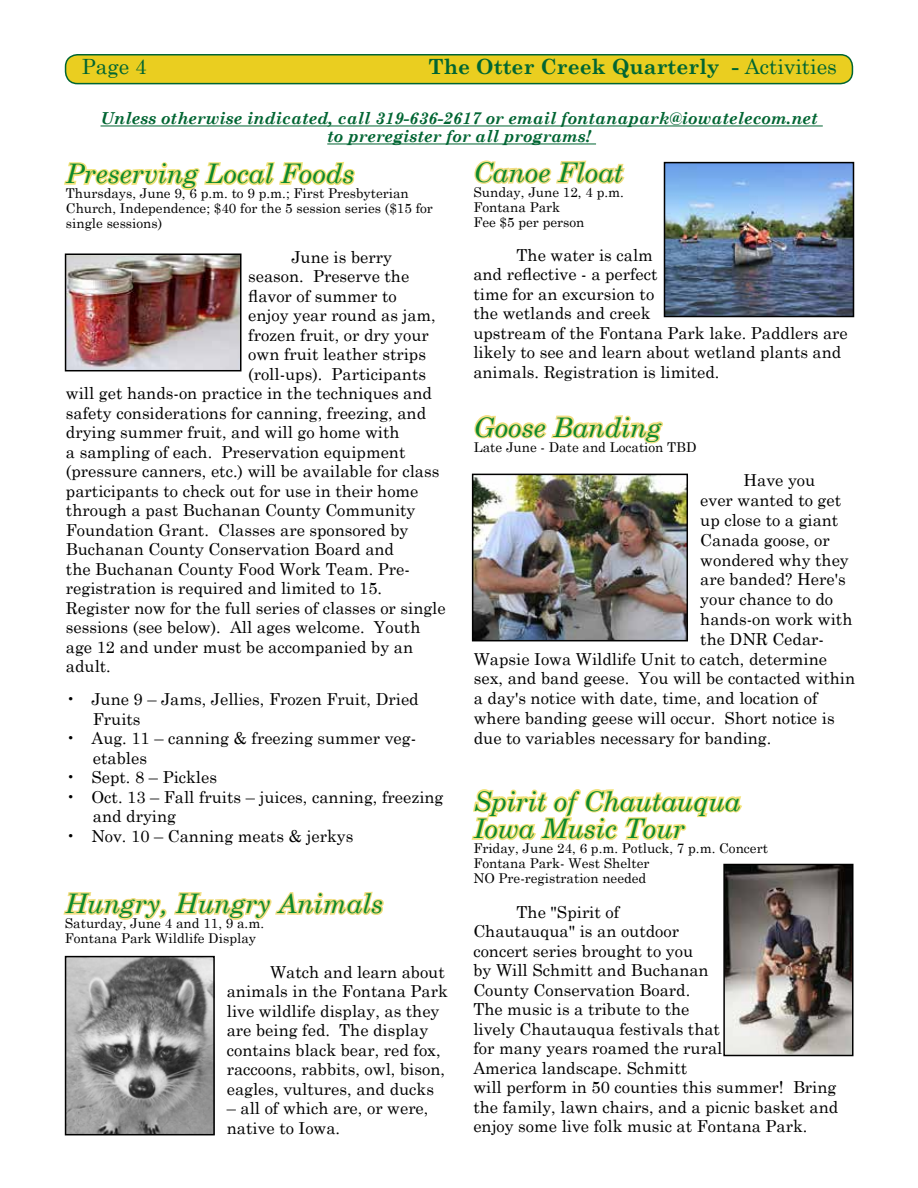
<style>
.page{position:relative;width:918px;height:1188px;background:#fff}
.page>*{position:absolute;margin:0;border:0;box-sizing:border-box;transform-origin:0 0}
.t1{font:italic 27px/27.8px "Century Schoolbook";color:#0b882d}
.t2{font:700 21px "Century Schoolbook";color:#006532}
.t3{font:21px "Century Schoolbook";color:#006532}
.t4{font:16.5px/19.5px "Century Schoolbook";color:#000}
.t5{font:italic 700 16.5px/18px "Century Schoolbook";color:#006532;text-align:center}
.t6{font:13.5px/15px "Century Schoolbook";color:#000}
.s1{font-weight:400}
</style>
<div class="page">
<div style="left:66px;top:55px;width:786px;height:29px;background:#eace20;border-radius:12px"></div>
<div style="left:65px;top:54px;width:788px;height:30px;border:2px solid #006532;border-radius:12px"></div>
<hr style="left:101px;top:126px;width:722px;height:1px;background:#006532">
<hr style="left:327px;top:144px;width:269px;height:1px;background:#006532">
<svg style="left:63px;top:891px;width:321px;height:29px"></svg>
<img style="left:68px;top:959px;width:144px;height:173px">
<div style="left:65px;top:956px;width:150px;height:179px;border:2px solid #000"></div>
<svg style="left:472px;top:143px;width:153px;height:41px"></svg>
<svg style="left:471px;top:789px;width:271px;height:52px"></svg>
<svg style="left:64px;top:143px;width:294px;height:47px"></svg>
<img style="left:68px;top:257px;width:171px;height:111px">
<div style="left:65px;top:254px;width:177px;height:117px;border:2px solid #000"></div>
<img style="left:726px;top:867px;width:125px;height:186px">
<div style="left:723px;top:864px;width:131px;height:192px;border:2px solid #000"></div>
<svg style="left:474px;top:415px;width:189px;height:29px"></svg>
<img style="left:475px;top:477px;width:210px;height:161px">
<div style="left:472px;top:474px;width:216px;height:167px;border:2px solid #000"></div>
<img style="left:667px;top:165px;width:184px;height:149px">
<div style="left:664px;top:162px;width:190px;height:155px;border:2px solid #000"></div>
<p class="t3" style="left:82px;top:49px;width:66px">Page 4</p>
<p class="t2" style="left:429px;top:50px;width:410px">The Otter Creek Quarterly - <span class="s1">Activities</span></p>
<p class="t5" style="left:101px;top:109px;width:719px">Unless otherwise indicated, call 319-636-2617 or email fontanapark@iowatelecom.net to preregister for all programs!</p>
<h1 class="t1" style="left:66px;top:158px;width:290px">Preserving Local Foods</h1>
<p class="t6" style="left:66px;top:185px;width:369px">Thursdays, June 9, 6 p.m. to 9 p.m.; First Presbyterian<br>Church, Independence; $40 for the 5 session series ($15 for single sessions)</p>
<p class="t4" style="left:291px;top:246px;width:102px">June is berry</p>
<p class="t4" style="left:248px;top:265px;width:163px">season. Preserve the</p>
<p class="t4" style="left:248px;top:285px;width:150px">flavor of summer to</p>
<p class="t4" style="left:248px;top:304px;width:189px">enjoy year round as jam,</p>
<p class="t4" style="left:248px;top:324px;width:182px">frozen fruit, or dry your</p>
<p class="t4" style="left:248px;top:343px;width:179px">own fruit leather strips</p>
<p class="t4" style="left:248px;top:363px;width:179px">(roll-ups). Participants</p>
<p class="t4" style="left:66px;top:382px;width:368px">will get hands-on practice in the techniques and</p>
<p class="t4" style="left:66px;top:402px;width:362px">safety considerations for canning, freezing, and</p>
<p class="t4" style="left:66px;top:421px;width:335px">drying summer fruit, and will go home with</p>
<p class="t4" style="left:66px;top:441px;width:341px">a sampling of each. Preservation equipment</p>
<p class="t4" style="left:66px;top:460px;width:375px">(pressure canners, etc.) will be available for class</p>
<p class="t4" style="left:66px;top:480px;width:354px">participants to check out for use in their home</p>
<p class="t4" style="left:66px;top:499px;width:351px">through a past Buchanan County Community</p>
<p class="t4" style="left:66px;top:519px;width:344px">Foundation Grant. Classes are sponsored by</p>
<p class="t4" style="left:66px;top:538px;width:330px">Buchanan County Conservation Board and</p>
<p class="t4" style="left:66px;top:558px;width:346px">the Buchanan County Food Work Team. Pre-</p>
<p class="t4" style="left:66px;top:577px;width:318px">registration is required and limited to 15.</p>
<p class="t4" style="left:66px;top:597px;width:381px">Register now for the full series of classes or single</p>
<p class="t4" style="left:66px;top:616px;width:356px">sessions (see below). All ages welcome. Youth</p>
<p class="t4" style="left:66px;top:636px;width:349px">age 12 and under must be accompanied by an</p>
<p class="t4" style="left:66px;top:655px;width:46px">adult.</p>
<p class="t4" style="left:93px;top:688px;width:327px;text-indent:-27px">• June 9 – Jams, Jellies, Frozen Fruit, Dried<br>Fruits</p>
<p class="t4" style="left:93px;top:727px;width:325px;text-indent:-27px">• Aug. 11 – canning &amp; freezing summer veg&shy;etables</p>
<p class="t4" style="left:66px;top:766px;width:153px">• Sept. 8 – Pickles</p>
<p class="t4" style="left:93px;top:786px;width:352px;text-indent:-27px">• Oct. 13 – Fall fruits – juices, canning, freezing and drying</p>
<p class="t4" style="left:66px;top:825px;width:289px">• Nov. 10 – Canning meats &amp; jerkys</p>
<h1 class="t1" style="left:65px;top:888px;width:320px">Hungry, Hungry Animals</h1>
<p class="t6" style="left:65px;top:915px;width:201px">Saturday, June 4 and 11, 9 a.m.<br>Fontana Park Wildlife Display</p>
<p class="t4" style="left:227px;top:960px;width:222px;text-indent:43px">Watch and learn about animals in the Fontana Park live wildlife display, as they are being fed. The display contains black bear, red fox, raccoons, rabbits, owl, bison, eagles, vultures, and ducks</p>
<p class="t4" style="left:227px;top:1097px;width:203px">– all of which are, or were, native to Iowa.</p>
<h1 class="t1" style="left:473px;top:157px;width:151px">Canoe Float</h1>
<p class="t6" style="left:473px;top:183px;width:152px">Sunday, June 12, 4 p.m.<br>Fontana Park<br>Fee $5 per person</p>
<p class="t4" style="left:473px;top:244px;width:376px;text-indent:43px">The water is calm<br>and reflective - a perfect<br>time for an excursion to<br>the wetlands and creek<br>upstream of the Fontana Park lake. Paddlers are likely to see and learn about wetland plants and animals. Registration is limited.</p>
<h1 class="t1" style="left:474px;top:412px;width:189px">Goose Banding</h1>
<p class="t6" style="left:474px;top:438px;width:224px">Late June - Date and Location TBD</p>
<p class="t4" style="left:743px;top:469px;width:73px">Have you</p>
<p class="t4" style="left:700px;top:489px;width:142px">ever wanted to get</p>
<p class="t4" style="left:700px;top:509px;width:140px">up close to a giant</p>
<p class="t4" style="left:700px;top:529px;width:131px">Canada goose, or</p>
<p class="t4" style="left:700px;top:548px;width:150px">wondered why they</p>
<p class="t4" style="left:700px;top:568px;width:147px">are banded? Here's</p>
<p class="t4" style="left:700px;top:588px;width:134px">your chance to do</p>
<p class="t4" style="left:700px;top:608px;width:154px">hands-on work with</p>
<p class="t4" style="left:700px;top:628px;width:125px">the DNR Cedar-</p>
<p class="t4" style="left:474px;top:647px;width:355px">Wapsie Iowa Wildlife Unit to catch, determine</p>
<p class="t4" style="left:474px;top:667px;width:383px">sex, and band geese. You will be contacted within</p>
<p class="t4" style="left:474px;top:687px;width:345px">a day's notice with date, time, and location of</p>
<p class="t4" style="left:474px;top:707px;width:362px">where banding geese will occur. Short notice is</p>
<p class="t4" style="left:474px;top:727px;width:299px">due to variables necessary for banding.</p>
<h1 class="t1" style="left:473px;top:786px;width:268px">Spirit of Chautauqua<br>Iowa Music Tour</h1>
<p class="t6" style="left:473px;top:840px;width:296px">Friday, June 24, 6 p.m. Potluck, 7 p.m. Concert<br>Fontana Park- West Shelter<br>NO Pre-registration needed</p>
<p class="t4" style="left:473px;top:901px;width:366px;text-indent:43px">The "Spirit of<br>Chautauqua" is an outdoor<br>concert series brought to you<br>by Will Schmitt and Buchanan<br>County Conservation Board.<br>The music is a tribute to the<br>lively Chautauqua festivals that<br>for many years roamed the rural<br>America landscape. Schmitt<br>will perform in 50 counties this summer! Bring the family, lawn chairs, and a picnic basket and enjoy some live folk music at Fontana Park.</p>
</div>
